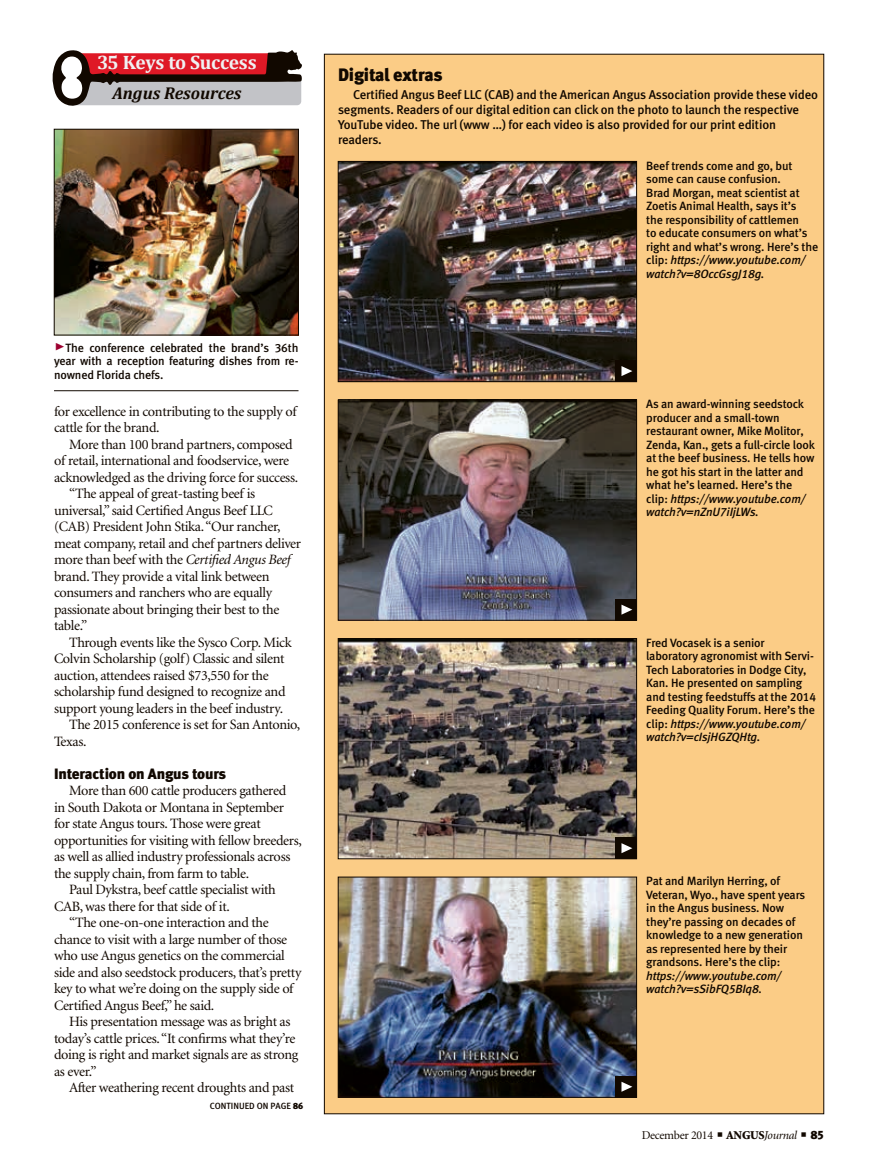
<style>
.page{position:relative;width:878px;height:1168px;background:#fff}
.page>*{position:absolute;margin:0;border:0;box-sizing:border-box;transform-origin:0 0}
.t1{font:700 19.5px "Cambria";letter-spacing:-.02em;color:#f0f1f2}
.sidebar_headline{font:18px "Meta Black LF";letter-spacing:-.015em;color:#110800}
.t2{font:italic 700 17.25px "Cambria";color:#110800}
.subhead{font:15px "Meta Black LF";letter-spacing:-.01em;color:#110800}
.body_text{font:14.25px/16.5px "Minion";letter-spacing:-.025em;color:#110800}
.sidebar_text{font:12.75px/15px "Meta Medium LF";letter-spacing:-.01em;color:#110800}
.cutlines{font:12px/13.5px "Meta Medium LF";letter-spacing:-.01em;color:#110800}
.t3{font:12px "Minion";letter-spacing:-.025em;color:#110800}
.t4{font:9px "Meta Medium LF";color:#110800}
.s1{font-family:"Meta Black Caps Expert";font-size:21px;color:#9d0030}
.s2{font-style:italic}
.s3{font-family:"Meta Black LF"}
.s4{font-weight:900}
</style>
<div class="page">
<div style="left:324px;top:54px;width:499px;height:1060px;background:#fbcc86"></div>
<img style="left:340px;top:163px;width:294px;height:217px">
<div style="left:338px;top:161px;width:298px;height:221px;border:1px solid #110800"></div>
<img style="left:340px;top:402px;width:294px;height:216px">
<div style="left:338px;top:400px;width:298px;height:220px;border:1px solid #110800"></div>
<img style="left:340px;top:640px;width:294px;height:217px">
<div style="left:338px;top:638px;width:298px;height:221px;border:1px solid #110800"></div>
<img style="left:340px;top:879px;width:294px;height:216px">
<div style="left:338px;top:877px;width:298px;height:220px;border:1px solid #110800"></div>
<div style="left:615px;top:361px;width:21px;height:21px;background:#110800"></div>
<svg style="left:621px;top:366px;width:11px;height:10px"></svg>
<div style="left:615px;top:599px;width:21px;height:21px;background:#110800"></div>
<svg style="left:621px;top:605px;width:11px;height:10px"></svg>
<div style="left:615px;top:838px;width:21px;height:21px;background:#110800"></div>
<svg style="left:621px;top:843px;width:11px;height:10px"></svg>
<div style="left:615px;top:1076px;width:21px;height:21px;background:#110800"></div>
<svg style="left:621px;top:1082px;width:11px;height:10px"></svg>
<hr style="left:54px;top:390px;width:244px;height:1px;background:#110800">
<img style="left:56px;top:131px;width:240px;height:202px">
<div style="left:54px;top:129px;width:244px;height:206px;border:1px solid #110800"></div>
<svg style="left:52px;top:50px;width:250px;height:56px;background:#a97275"></svg>
<p class="t1" style="left:97px;top:49px;width:161px">35 Keys to Success</p>
<p class="t2" style="left:112px;top:80px;width:131px">Angus Resources</p>
<p class="cutlines" style="left:54px;top:340px;width:246px;text-align:justify"><span class="s1">@</span>The conference celebrated the brand’s 36th year with a reception featuring dishes from re&shy;nowned Florida chefs.</p>
<p class="body_text" style="left:54px;top:404px;width:244px">for excellence in contributing to the supply of cattle for the brand.</p>
<p class="body_text" style="left:54px;top:437px;width:245px;text-indent:15px">More than 100 brand partners, composed of retail, international and foodservice, were acknowledged as the driving force for success.</p>
<p class="body_text" style="left:54px;top:486px;width:248px;text-indent:15px">“The appeal of great-tasting beef is universal,” said Certified Angus Beef LLC (CAB) President John Stika. “Our rancher, meat company, retail and chef partners deliver more than beef with the <span class="s2">Certified Angus Beef </span>brand. They provide a vital link between consumers and ranchers who are equally passionate about bringing their best to the table.”</p>
<p class="body_text" style="left:54px;top:635px;width:239px;text-indent:15px">Through events like the Sysco Corp. Mick Colvin Scholarship (golf) Classic and silent auction, attendees raised $73,550 for the scholarship fund designed to recognize and support young leaders in the beef industry.</p>
<p class="body_text" style="left:54px;top:717px;width:248px;text-indent:15px">The 2015 conference is set for San Antonio,<br>Texas.</p>
<p class="subhead" style="left:54px;top:764px;width:174px">Interaction on Angus tours</p>
<p class="body_text" style="left:54px;top:783px;width:249px;text-indent:15px">More than 600 cattle producers gathered<br>in South Dakota or Montana in September for state Angus tours. Those were great opportunities for visiting with fellow breeders, as well as allied industry professionals across the supply chain, from farm to table.</p>
<p class="body_text" style="left:54px;top:882px;width:223px;text-indent:15px">Paul Dykstra, beef cattle specialist with<br>CAB, was there for that side of it.</p>
<p class="body_text" style="left:54px;top:915px;width:249px;text-indent:15px">“The one-on-one interaction and the chance to visit with a large number of those who use Angus genetics on the commercial side and also seedstock producers, that’s pretty key to what we’re doing on the supply side of Certified Angus Beef,” he said.</p>
<p class="body_text" style="left:54px;top:1014px;width:246px;text-indent:15px">His presentation message was as bright as today’s cattle prices. “It confirms what they’re doing is right and market signals are as strong as ever.”</p>
<p class="body_text" style="left:69px;top:1080px;width:227px">After weathering recent droughts and past</p>
<p class="t4" style="left:210px;top:1101px;width:95px">CONTINUED ON PAGE <span class="s3">86</span></p>
<p class="sidebar_headline" style="left:338px;top:64px;width:106px">Digital extras</p>
<p class="sidebar_text" style="left:338px;top:87px;width:481px;text-indent:15px">Certified Angus Beef LLC (CAB) and the American Angus Association provide these video segments. Readers of our digital edition can click on the photo to launch the respective YouTube video. The url (www …) for each video is also provided for our print edition readers.</p>
<p class="cutlines" style="left:646px;top:159px;width:173px">Beef trends come and go, but some can cause confusion.<br>Brad Morgan, meat scientist at<br>Zoetis Animal Health, says it’s<br>the responsibility of cattlemen<br>to educate consumers on what’s right and what’s wrong. Here’s the clip: <span class="s2">https://www.youtube.com/ watch?v=8OccGsgJ18g.</span></p>
<p class="cutlines" style="left:646px;top:397px;width:170px">As an award-winning seedstock producer and a small-town restaurant owner, Mike Molitor,<br>Zenda, Kan., gets a full-circle look at the beef business. He tells how he got his start in the latter and what he’s learned. Here’s the clip: <span class="s2">https://www.youtube.com/ watch?v=nZnU7iIjLWs.</span></p>
<p class="cutlines" style="left:646px;top:636px;width:171px">Fred Vocasek is a senior laboratory agronomist with Servi-<br>Tech Laboratories in Dodge City,<br>Kan. He presented on sampling and testing feedstuffs at the 2014<br>Feeding Quality Forum. Here’s the clip: <span class="s2">https://www.youtube.com/ watch?v=cIsjHGZQHtg.</span></p>
<p class="cutlines" style="left:646px;top:874px;width:160px">Pat and Marilyn Herring, of<br>Veteran, Wyo., have spent years in the Angus business. Now they’re passing on decades of knowledge to a new generation as represented here by their grandsons. Here’s the clip: <span class="s2">https://www.youtube.com/ watch?v=sSibFQ5BIq8.</span></p>
<p class="t3" style="left:641px;top:1129px;width:184px">December 2014 ■ <span class="s4">ANGUS</span><span class="s2">Journal</span> ■ <span class="s3">85</span></p>
</div>
